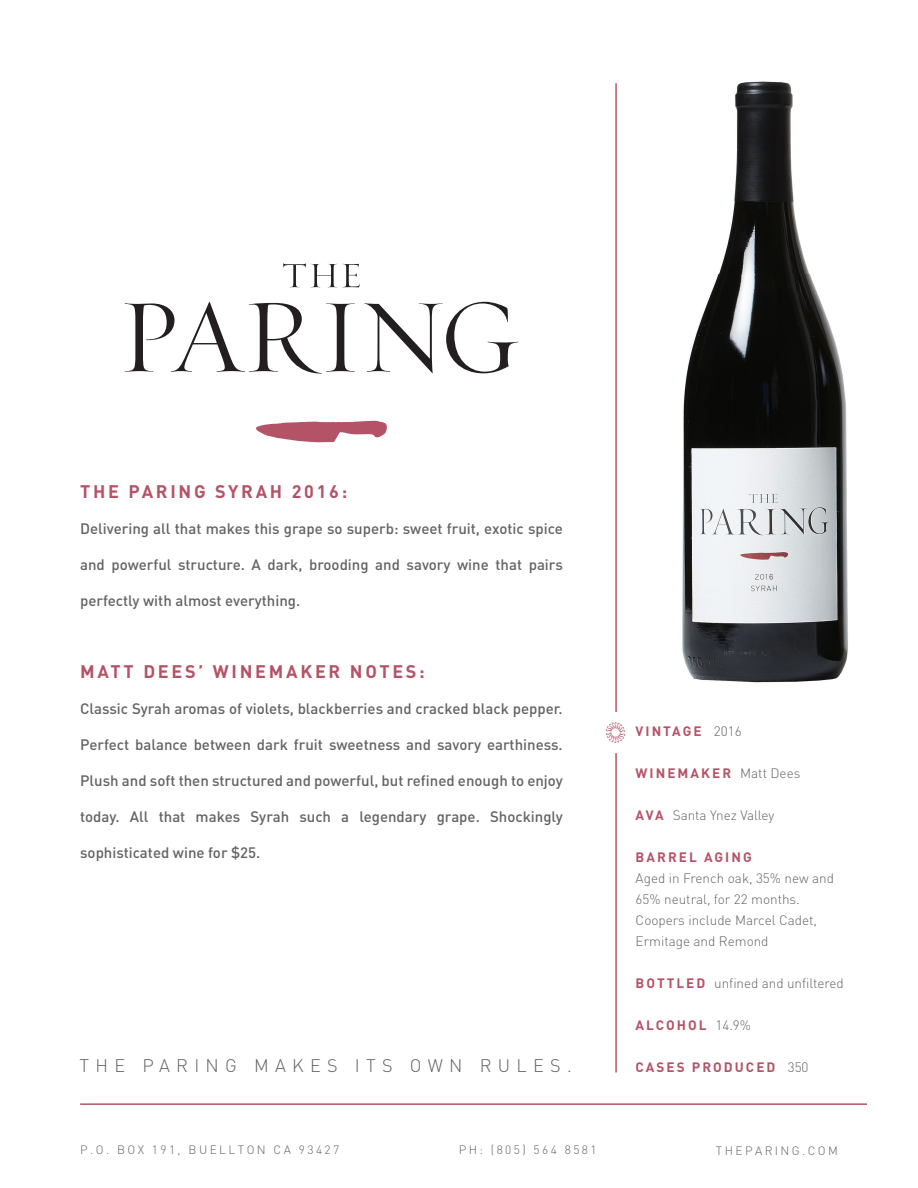
<style>
.page{position:relative;width:918px;height:1188px;background:#fff}
.page>*{position:absolute;margin:0;border:0;box-sizing:border-box;transform-origin:0 0}
.t1{font:700 18px "DIN";letter-spacing:.15em;color:#b45367}
.t2{font:300 18px "DIN";letter-spacing:.35em;color:#636366}
.t3{font:500 15px "DIN";color:#636366}
.t4{font:15px "Filosofia Fractions";color:#b45367;scale:.9 1}
.t5{font:300 13.5px/21px "DIN";color:#636366}
.t6{font:700 13.5px "DIN";letter-spacing:.15em;color:#b45367}
.t7{font:300 12px "DIN";letter-spacing:.2em;color:#636366}
.s1{font-weight:300;color:#636366}
.s2{font-weight:700;color:#b45367}
</style>
<div class="page">
<hr style="left:615px;top:83px;width:2px;height:629px;background:#b45367">
<hr style="left:615px;top:753px;width:2px;height:319px;background:#b45367">
<svg style="left:256px;top:420px;width:131px;height:23px"></svg>
<svg style="left:283px;top:263px;width:77px;height:24px"></svg>
<svg style="left:125px;top:302px;width:393px;height:72px"></svg>
<img style="left:682px;top:81px;width:166px;height:602px">
<hr style="left:80px;top:1103px;width:787px;height:2px;background:#b45367">
<p class="t1" style="left:80px;top:480px;width:269px">THE PARING SYRAH 2016:</p>
<p class="t3" style="left:80px;top:519px;width:484px">Delivering all that makes this grape so superb: sweet fruit, exotic spice</p>
<p class="t3" style="left:80px;top:555px;width:484px">and powerful structure. A dark, brooding and savory wine that pairs</p>
<p class="t3" style="left:80px;top:591px;width:222px">perfectly with almost everything.</p>
<p class="t1" style="left:80px;top:660px;width:346px">MATT DEES’ WINEMAKER NOTES:</p>
<p class="t3" style="left:80px;top:699px;width:484px">Classic Syrah aromas of violets, blackberries and cracked black pepper.</p>
<p class="t3" style="left:80px;top:735px;width:484px">Perfect balance between dark fruit sweetness and savory earthiness.</p>
<p class="t3" style="left:80px;top:771px;width:484px">Plush and soft then structured and powerful, but refined enough to enjoy</p>
<p class="t3" style="left:80px;top:807px;width:484px">today. All that makes Syrah such a legendary grape. Shockingly</p>
<p class="t3" style="left:80px;top:843px;width:182px">sophisticated wine for $25.</p>
<p class="t2" style="left:80px;top:1055px;width:494px">THE PARING MAKES ITS OWN RULES.</p>
<p class="t4" style="left:606px;top:721px;width:23px">q</p>
<p class="t4" style="left:625px;top:743px;width:23px;rotate:-180deg">q</p>
<p class="t6" style="left:636px;top:722px;width:108px">VINTAGE <span class="s1">2016</span></p>
<p class="t6" style="left:636px;top:764px;width:166px">WINEMAKER <span class="s1">Matt Dees</span></p>
<p class="t5" style="left:636px;top:805px;width:140px"><span class="s2">AVA</span> Santa Ynez Valley</p>
<p class="t6" style="left:636px;top:848px;width:118px">BARREL AGING</p>
<p class="t5" style="left:636px;top:868px;width:200px">Aged in French oak, 35% new and<br>65% neutral, for 22 months.<br>Coopers include Marcel Cadet,<br>Ermitage and Remond</p>
<p class="t5" style="left:636px;top:973px;width:210px"><span class="s2">BOTTLED</span> unfined and unfiltered</p>
<p class="t6" style="left:636px;top:1016px;width:117px">ALCOHOL <span class="s1">14.9%</span></p>
<p class="t6" style="left:636px;top:1058px;width:174px">CASES PRODUCED <span class="s1">350</span></p>
<p class="t7" style="left:80px;top:1142px;width:261px">P.O. BOX 191, BUELLTON CA 93427</p>
<p class="t7" style="left:459px;top:1142px;width:139px">PH: (805) 564 8581</p>
<p class="t7" style="left:716px;top:1144px;width:124px">THEPARING.COM</p>
</div>
